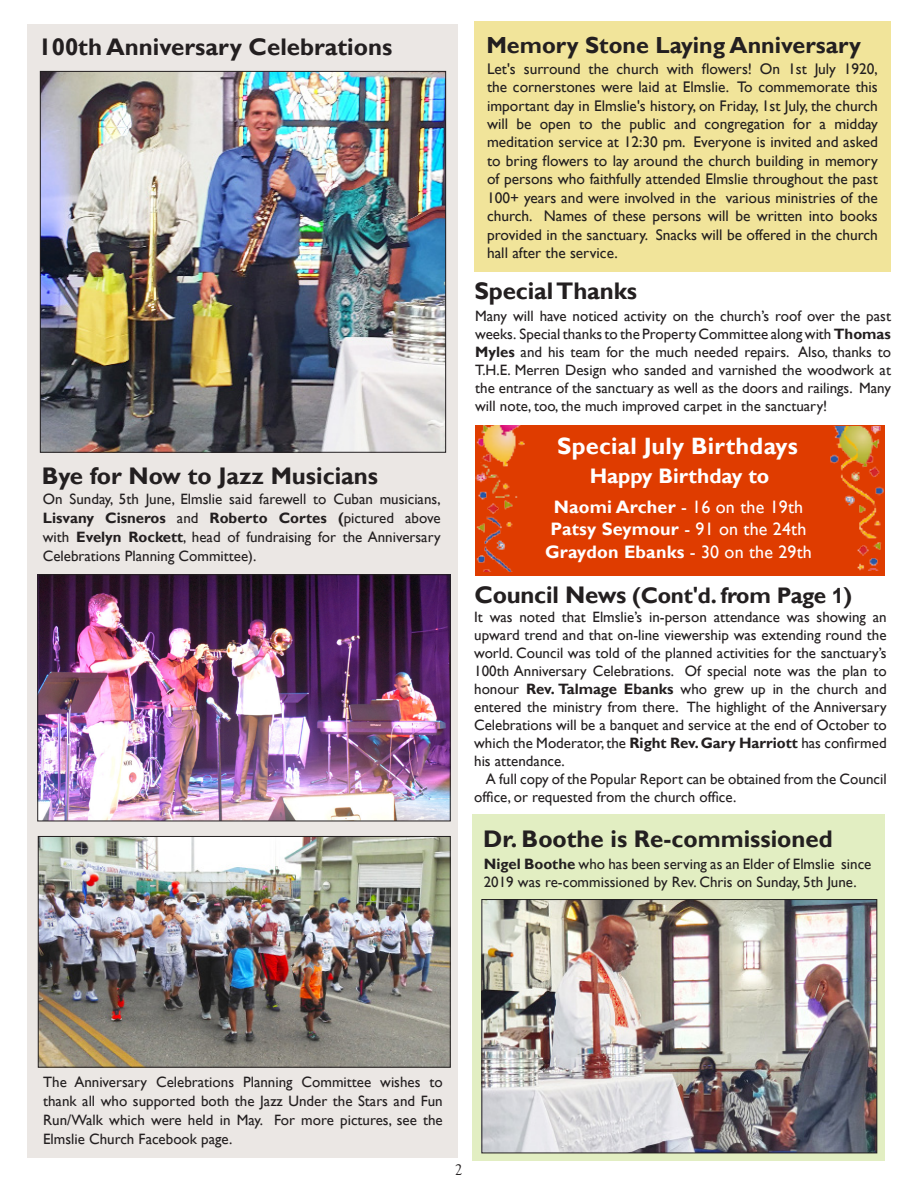
<style>
.page{position:relative;width:918px;height:1188px;background:#fff}
.page>*{position:absolute;margin:0;border:0;box-sizing:border-box;transform-origin:0 0}
.t1{font:700 24px "Gill Sans";color:#231f20}
.t2{font:700 23.7px "Gill Sans";letter-spacing:.01em;color:#fff}
.t3{font:700 23.25px "Gill Sans";color:#231f20}
.t4{font:700 22.5px "Gill Sans";letter-spacing:-.01em;color:#231f20}
.t5{font:700 21px "Gill Sans";color:#fff}
.t6{font:700 18px "Gill Sans";letter-spacing:.01em;color:#fff}
.t7{font:18px "Gill Sans";letter-spacing:.01em;color:#fff}
.t8{font:15.75px "Goudy Old Style T";color:#231f20}
.t9{font:15.3px/18.5px "Gill Sans";color:#231f20}
.t10{font:15px/18px "Gill Sans";color:#231f20}
.t11{font:700 15px "Gill Sans";color:#231f20}
.s1{font-weight:700}
.s2{font-weight:400}
.s3{font-size:24px}
.s4{font-family:"Arial";font-size:21px}
</style>
<div class="page">
<div style="left:27px;top:24px;width:431px;height:1134px;background:#ebe7e4"></div>
<img style="left:40px;top:577px;width:408px;height:242px">
<div style="left:38px;top:575px;width:412px;height:246px;border:1px solid #231f20"></div>
<img style="left:42px;top:73px;width:402px;height:377px">
<div style="left:40px;top:71px;width:406px;height:381px;border:1px solid #231f20"></div>
<img style="left:40px;top:838px;width:408px;height:227px">
<div style="left:38px;top:836px;width:412px;height:231px;border:1px solid #231f20"></div>
<div style="left:474px;top:22px;width:416px;height:250px;background:#f1e49a"></div>
<div style="left:472px;top:814px;width:412px;height:347px;background:#e2eec2"></div>
<img style="left:484px;top:901px;width:391px;height:250px">
<div style="left:482px;top:899px;width:395px;height:254px;border:1px solid #231f20"></div>
<div style="left:475px;top:425px;width:410px;height:150px;background:#df3c00"></div>
<img style="left:830px;top:426px;width:54px;height:145px">
<img style="left:475px;top:426px;width:50px;height:145px">
<p class="t1" style="left:39px;top:32px;width:355px">100th Anniversary Celebrations</p>
<p class="t1" style="left:42px;top:461px;width:338px">Bye for Now to Jazz Musicians</p>
<p class="t10" style="left:43px;top:491px;width:21px">On</p>
<p class="t10" style="left:70px;top:491px;width:71px">Sunday 5, th</p>
<p class="t10" style="left:146px;top:491px;width:78px">June, Elmslie</p>
<p class="t10" style="left:259px;top:491px;width:48px">farewell</p>
<p class="t10" style="left:229px;top:491px;width:25px">said</p>
<p class="t10" style="left:313px;top:491px;width:15px">to</p>
<p class="t10" style="left:333px;top:491px;width:41px">Cuban</p>
<p class="t10" style="left:380px;top:491px;width:62px">musicians,</p>
<p class="t11" style="left:43px;top:509px;width:53px">Lisvany</p>
<p class="t11" style="left:105px;top:509px;width:62px">Cisneros</p>
<p class="t10" style="left:177px;top:509px;width:23px">and</p>
<p class="t11" style="left:210px;top:509px;width:60px">Roberto</p>
<p class="t11" style="left:279px;top:509px;width:50px">Cortes</p>
<p class="t10" style="left:338px;top:509px;width:58px"><span class="s1">(</span>pictured</p>
<p class="t10" style="left:405px;top:509px;width:37px">above</p>
<p class="t11" style="left:76px;top:528px;width:47px">Evelyn</p>
<p class="t11" style="left:128px;top:528px;width:94px">Rockett<span class="s2">, head</span></p>
<p class="t10" style="left:227px;top:528px;width:14px">of</p>
<p class="t10" style="left:246px;top:528px;width:66px">fundraising</p>
<p class="t10" style="left:318px;top:528px;width:19px">for</p>
<p class="t10" style="left:343px;top:528px;width:99px">the Anniversary</p>
<p class="t10" style="left:43px;top:528px;width:215px;line-height:18.8px">with<br>Celebrations Planning Committee .(</p>
<p class="t3" style="left:486px;top:31px;width:376px">Memory Stone Laying Anniversary</p>
<p class="t9" style="left:844px;top:60px;width:36px">1920,</p>
<p class="t9" style="left:487px;top:60px;width:30px">Let s'</p>
<p class="t9" style="left:760px;top:60px;width:22px">On</p>
<p class="t9" style="left:702px;top:60px;width:52px">flowers!</p>
<p class="t9" style="left:524px;top:60px;width:58px">surround</p>
<p class="t9" style="left:589px;top:60px;width:22px">the</p>
<p class="t9" style="left:617px;top:60px;width:44px">church</p>
<p class="t9" style="left:667px;top:60px;width:29px">with</p>
<p class="t9" style="left:788px;top:60px;width:20px">1st</p>
<p class="t9" style="left:815px;top:60px;width:23px">July</p>
<p class="t9" style="left:737px;top:78px;width:142px">To commemorate this</p>
<p class="t9" style="left:487px;top:78px;width:244px">the cornerstones were laid at Elmslie.</p>
<p class="t9" style="left:487px;top:96px;width:392px">important day in Elmslie s' history, on Friday 1, st July, the church</p>
<p class="t9" style="left:834px;top:115px;width:45px">midday</p>
<p class="t9" style="left:793px;top:115px;width:20px">for</p>
<p class="t9" style="left:487px;top:115px;width:23px">will</p>
<p class="t9" style="left:516px;top:115px;width:17px">be</p>
<p class="t9" style="left:601px;top:115px;width:22px">the</p>
<p class="t9" style="left:629px;top:115px;width:38px">public</p>
<p class="t9" style="left:674px;top:115px;width:24px">and</p>
<p class="t9" style="left:705px;top:115px;width:82px">congregation</p>
<p class="t9" style="left:579px;top:115px;width:15px">to</p>
<p class="t9" style="left:540px;top:115px;width:33px">open</p>
<p class="t9" style="left:820px;top:115px;width:8px">a</p>
<p class="t9" style="left:487px;top:133px;width:200px">meditation service at 12:30 pm.</p>
<p class="t9" style="left:487px;top:152px;width:392px">to bring flowers to lay around the church building in memory</p>
<p class="t9" style="left:487px;top:170px;width:392px">of persons who faithfully attended Elmslie throughout the past</p>
<p class="t9" style="left:726px;top:189px;width:154px">various ministries of the</p>
<p class="t9" style="left:694px;top:133px;width:186px">Everyone is invited and asked</p>
<p class="t9" style="left:544px;top:189px;width:336px;text-indent:-57px">100+ years and were involved in the<br>Names of these persons will be written into books</p>
<p class="t9" style="left:487px;top:207px;width:47px">church.</p>
<p class="t9" style="left:487px;top:226px;width:163px">provided in the sanctuary. hall after the service.</p>
<p class="t9" style="left:656px;top:226px;width:224px">Snacks will be offered in the church</p>
<p class="t1" style="left:475px;top:277px;width:164px">SpecialThanks</p>
<p class="t10" style="left:475px;top:307px;width:417px;text-align:right">Many will have noticed activity on the churchs’ roof over the past weeks. Special thanks to the Property Committee along with <span class="s1">Thomas<br></span>Also, thanks to</p>
<p class="t10" style="left:475px;top:343px;width:417px"><span class="s1">Myles</span> and his team for the much needed repairs.<br>H.T .E. Merren Design who sanded and varnished the woodwork at the entrance of the sanctuary as well as the doors and railings. Many will note, too, the much improved carpet in the sanctuary!</p>
<p class="t2" style="left:557px;top:432px;width:242px">Special July Birthdays</p>
<p class="t5" style="left:590px;top:464px;width:181px">Happy Birthday to</p>
<p class="t7" style="left:554px;top:496px;width:251px"><span class="s1">Naomi Archer</span> - 16 on the 19th</p>
<p class="t6" style="left:551px;top:519px;width:257px">Patsy Seymour <span class="s2">- 91 on the 24th</span></p>
<p class="t6" style="left:545px;top:541px;width:268px">Graydon Ebanks <span class="s2">- 30 on the 29th</span></p>
<p class="t4" style="left:475px;top:582px;width:379px"><span class="s3">Council News</span> (Cont .d' from Page (<span class="s4">1</span></p>
<p class="t10" style="left:593px;top:608px;width:51px">Elmslies’</p>
<p class="t10" style="left:474px;top:608px;width:10px">It</p>
<p class="t10" style="left:474px;top:626px;width:414px">upward trend and that on-line viewership was extending round the</p>
<p class="t10" style="left:474px;top:644px;width:414px">world. Council was told of the planned activities for the sanctuarys’</p>
<p class="t10" style="left:685px;top:662px;width:203px">Of special note was the plan to</p>
<p class="t10" style="left:519px;top:608px;width:37px">noted</p>
<p class="t10" style="left:562px;top:608px;width:25px">that</p>
<p class="t10" style="left:714px;top:608px;width:68px">attendance</p>
<p class="t10" style="left:817px;top:608px;width:51px">showing</p>
<p class="t10" style="left:649px;top:608px;width:59px">in-person</p>
<p class="t10" style="left:490px;top:608px;width:24px">was</p>
<p class="t10" style="left:787px;top:608px;width:24px">was</p>
<p class="t10" style="left:873px;top:608px;width:15px">an</p>
<p class="t10" style="left:474px;top:662px;width:201px">100th Anniversary Celebrations.</p>
<p class="t10" style="left:474px;top:680px;width:47px">honour</p>
<p class="t11" style="left:526px;top:680px;width:92px">Rev. Talmage</p>
<p class="t11" style="left:624px;top:680px;width:51px">Ebanks</p>
<p class="t10" style="left:681px;top:680px;width:28px">who</p>
<p class="t10" style="left:714px;top:680px;width:31px">grew</p>
<p class="t10" style="left:751px;top:680px;width:16px">up</p>
<p class="t10" style="left:790px;top:680px;width:21px">the</p>
<p class="t10" style="left:817px;top:680px;width:43px">church</p>
<p class="t10" style="left:773px;top:680px;width:12px">in</p>
<p class="t10" style="left:865px;top:680px;width:23px">and</p>
<p class="t10" style="left:474px;top:698px;width:414px">entered the ministry from there.<br>Celebrations will be a banquet and service at the end of October to which the Moderator,the <span class="s1">Right Rev.Gary Harriott</span> has confirmed his attendance.</p>
<p class="t10" style="left:474px;top:770px;width:414px;text-indent:12px">A full copy of the Popular Report can be obtained from the Council office, or requested from the church office.</p>
<p class="t10" style="left:687px;top:698px;width:201px">The highlight of the Anniversary</p>
<p class="t1" style="left:483px;top:824px;width:351px">Dr. Boothe is Re-commissioned</p>
<p class="t10" style="left:484px;top:855px;width:389px"><span class="s1">Nigel Boothe</span> who has been serving as an Elder of Elmslie since<br>2019 was re-commissioned by Rev. Chris on Sunday 5, th June.</p>
<p class="t10" style="left:156px;top:1074px;width:79px">Celebrations</p>
<p class="t10" style="left:302px;top:1074px;width:71px">Committee</p>
<p class="t10" style="left:74px;top:1074px;width:74px">Anniversary</p>
<p class="t10" style="left:43px;top:1074px;width:25px">The</p>
<p class="t10" style="left:43px;top:1092px;width:401px">thank all who supported both the Jazz Under the Stars and Fun</p>
<p class="t10" style="left:274px;top:1111px;width:170px">For more pictures, see the</p>
<p class="t10" style="left:243px;top:1074px;width:51px">Planning</p>
<p class="t10" style="left:380px;top:1074px;width:42px">wishes</p>
<p class="t10" style="left:430px;top:1074px;width:15px">to</p>
<p class="t10" style="left:43px;top:1111px;width:221px;line-height:18.8px">Run/Walk which were held in May.<br>Elmslie Church Facebook page.</p>
<p class="t8" style="left:455px;top:1161px;width:9px">2</p>
</div>
